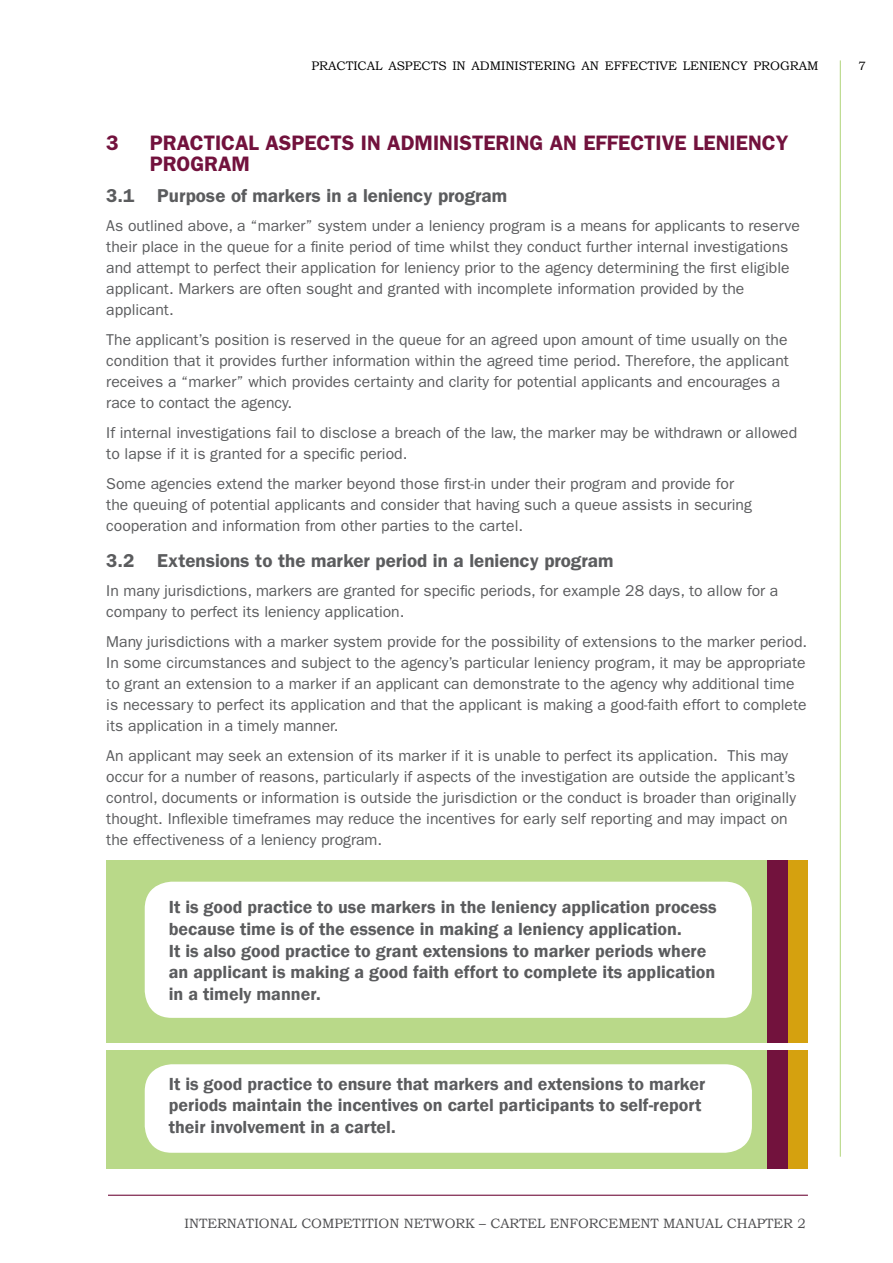
<style>
.page{position:relative;width:893px;height:1263px;background:#fff}
.page>*{position:absolute;margin:0;border:0;box-sizing:border-box;transform-origin:0 0}
.t1{font:600 21px/21px "ITC Franklin Gothic Std";color:#72123d}
.t2{font:600 18.75px "ITC Franklin Gothic Std";color:#5b5c5e}
.t3{font:600 18px/21.6px "Franklin Gothic";color:#5b5c5e}
.t4{font:15.75px/21px "ITC Franklin Gothic Std";color:#5b5c5e}
.t5{font:13.5px "Bookman Old Style";color:#4d4d4f}
.t6{font:13.5px "Bookman Old Style";color:#4d4d4f}
.t7{font:12.45px "Bookman Old Style";color:#000}
.t8{font:12px "Bookman Old Style";color:#000}
.s1{font-style:inherit}
</style>
<div class="page">
<div style="left:106px;top:1051px;width:702px;height:118px;background:#b9d989"></div>
<div style="left:787px;top:1051px;width:21px;height:118px;background:#d5a10f"></div>
<div style="left:767px;top:1051px;width:21px;height:118px;background:#72123d"></div>
<div style="left:145px;top:1064px;width:607px;height:89px;background:#fff;border-radius:27px"></div>
<div style="left:106px;top:861px;width:702px;height:182px;background:#b9d989"></div>
<div style="left:787px;top:861px;width:21px;height:182px;background:#d5a10f"></div>
<div style="left:767px;top:861px;width:21px;height:182px;background:#72123d"></div>
<div style="left:145px;top:882px;width:607px;height:136px;background:#fff;border-radius:27px"></div>
<hr style="left:108px;top:1195px;width:700px;height:1px;background:#72123d">
<hr style="left:840px;top:60px;width:1px;height:1097px;background:#b9d989">
<p class="t7" style="left:312px;top:58px;width:498px">PRACTICAL ASPECTS IN ADMINISTERING AN EFFECTIVE LENIENCY PROGRAM</p>
<p class="t8" style="left:858px;top:58px;width:9px">7</p>
<h1 class="t1" style="left:106px;top:133px;width:14px">3</h1>
<h1 class="t1" style="left:150px;top:133px;width:640px">PRACTICAL ASPECTS IN ADMINISTERING AN EFFECTIVE LENIENCY<br>PROGRAM</h1>
<p class="t2" style="left:106px;top:185px;width:402px">3.1 Purpose of markers in a leniency program</p>
<p class="t4" style="left:106px;top:215px;width:695px">As outlined above, a “marker” system under a leniency program is a means for applicants to reserve their place in the queue for a finite period of time whilst they conduct further internal investigations and attempt to perfect their application for leniency prior to the agency determining the first eligible applicant. Markers are often sought and granted with incomplete information provided by the applicant.</p>
<p class="t4" style="left:106px;top:329px;width:684px">The applicant’s position is reserved in the queue for an agreed upon amount of time usually on the condition that it provides further information within the agreed time period. Therefore, the applicant receives a “marker” which provides certainty and clarity for potential applicants and encourages a race to contact the agency.</p>
<p class="t4" style="left:106px;top:422px;width:692px">If internal investigations fail to disclose a breach of the law, the marker may be withdrawn or allowed to lapse if it is granted for a specific period.</p>
<p class="t4" style="left:106px;top:473px;width:647px">Some agencies extend the marker beyond those first-in under their program and provide for the queuing of potential applicants and consider that having such a queue assists in securing cooperation and information from other parties to the cartel.</p>
<p class="t2" style="left:106px;top:549px;width:509px">3.2 Extensions to the marker period in a leniency program</p>
<p class="t4" style="left:106px;top:580px;width:674px">In many jurisdictions, markers are granted for specific periods, for example 28 days, to allow for a company to perfect its leniency application.</p>
<p class="t4" style="left:106px;top:631px;width:702px">Many jurisdictions with a marker system provide for the possibility of extensions to the marker period.<br>In some circumstances and subject to the agency’s particular leniency program, it may be appropriate to grant an extension to a marker if an applicant can demonstrate to the agency why additional time is necessary to perfect its application and that the applicant is making a good-faith effort to complete its application in a timely manner.</p>
<p class="t4" style="left:106px;top:745px;width:691px">An applicant may seek an extension of its marker if it is unable to perfect its application. This may occur for a number of reasons, particularly if aspects of the investigation are outside the applicant’s control, documents or information is outside the jurisdiction or the conduct is broader than originally thought. Inflexible timeframes may reduce the incentives for early self reporting and may impact on the effectiveness of a leniency program.</p>
<p class="t3" style="left:169px;top:897px;width:549px">It is good practice to use markers in the leniency application process because time is of the essence in making a leniency application.<br>It is also good practice to grant extensions to marker periods where an applicant is making a good faith effort to complete its application in a timely manner.</p>
<p class="t3" style="left:169px;top:1073px;width:538px">It is good practice to ensure that markers and extensions to marker periods maintain the incentives on cartel participants to self-report their involvement in a cartel.</p>
<p class="t6" style="left:184px;top:1215px;width:71px">INTERNATION</p>
<p class="t6" style="left:280px;top:1215px;width:82px">AL CO MPETITION</p>
<p class="t5" style="left:404px;top:1215px;width:404px"><span class="s1">NETWORK – CARTE</span>L ENFORCEMENT MANUAL CHAPTER 2</p>
</div>
